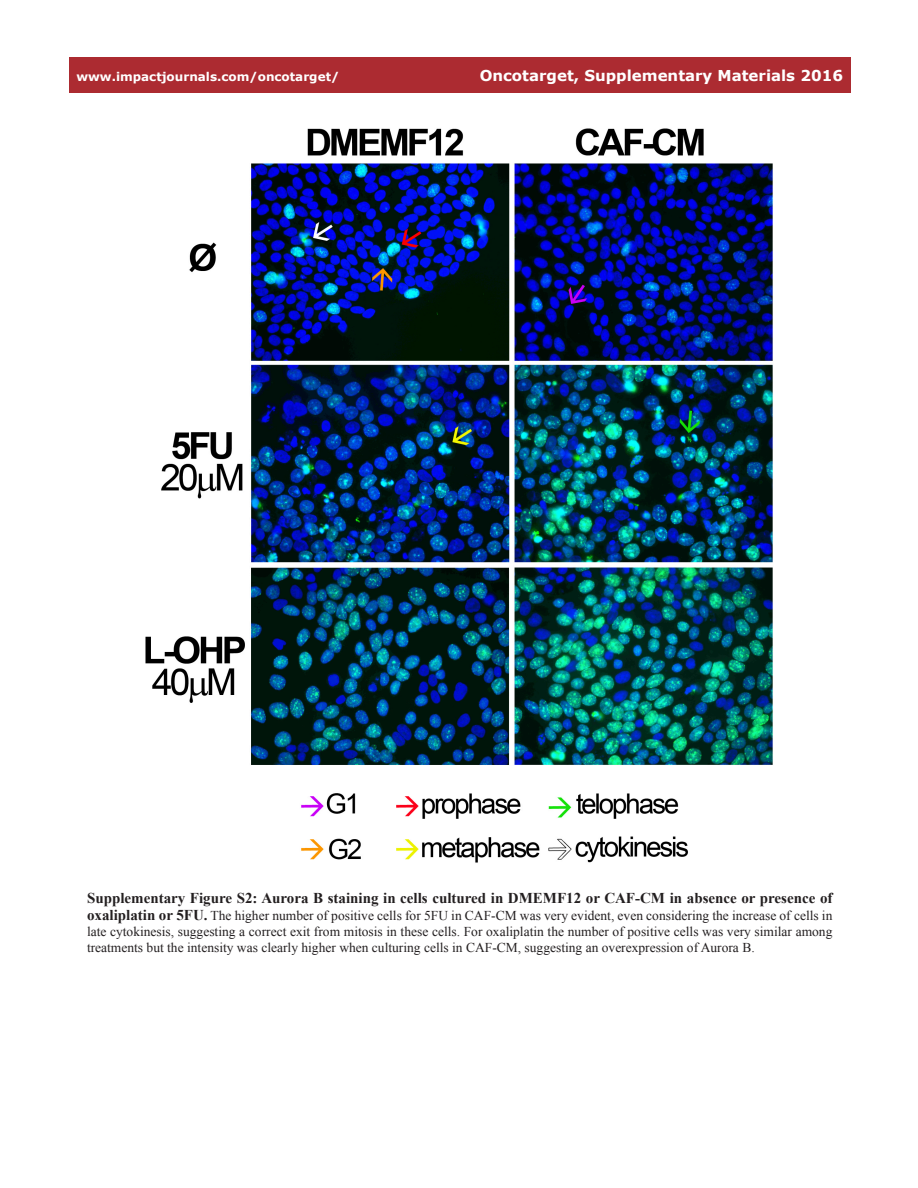
<style>
.page{position:relative;width:918px;height:1188px;background:#fff}
.page>*{position:absolute;margin:0;border:0;box-sizing:border-box;transform-origin:0 0}
.figuretext{font:700 15px "Times New Roman";color:#231f20}
.t1{font:700 15px "Verdana";color:#fff}
.figuretext-2{font:13.5px/16.2px "Times New Roman";color:#231f20;text-align:justify}
.t2{font:700 12px "Verdana";color:#fff}
.s1{font-weight:700;font-size:15px}
</style>
<div class="page">
<div style="left:69px;top:57px;width:781px;height:36px;background:#ac2b31"></div>
<img style="left:145px;top:128px;width:628px;height:735px">
<p class="t2" style="left:76px;top:68px;width:264px">www.impactjournals.com/oncotarget/</p>
<p class="t1" style="left:480px;top:65px;width:365px">Oncotarget, Supplementary Materials 2016</p>
<p class="figuretext" style="left:87px;top:888px;width:747px">Supplementary Figure S2: Aurora B staining in cells cultured in DMEMF12 or CAF-CM in absence or presence of</p>
<p class="figuretext-2" style="left:87px;top:907px;width:747px"><span class="s1">oxaliplatin or 5FU.</span> The higher number of positive cells for 5FU in CAF-CM was very evident, even considering the increase of cells in late cytokinesis, suggesting a correct exit from mitosis in these cells. For oxaliplatin the number of positive cells was very similar among treatments but the intensity was clearly higher when culturing cells in CAF-CM, suggesting an overexpression of Aurora B.</p>
</div>
